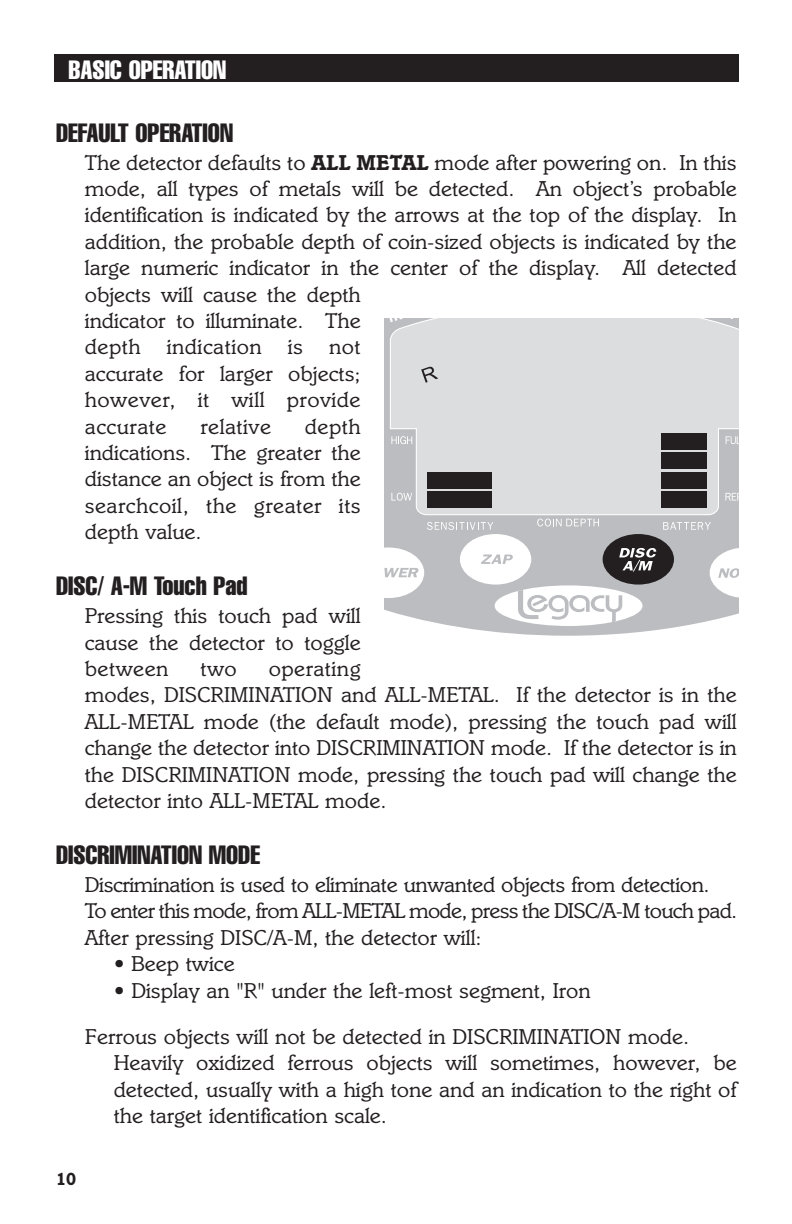
<style>
.page{position:relative;width:792px;height:1224px;background:#fff}
.page>*{position:absolute;margin:0;border:0;box-sizing:border-box;transform-origin:0 0}
.t1{font:extra-condensed 26px "Helvetica";color:#231f20}
.t2{font:extra-condensed 26px "Helvetica";color:#fff}
.t3{font:22px/26.4px "Italia";color:#231f20}
.t4{font:22px "Italia";letter-spacing:.02em;color:#231f20}
.t5{font:700 18px "Italia";color:#231f20}
.s1{font-weight:700}
</style>
<div class="page">
<div style="left:54px;top:55px;width:684px;height:27px;background:#231f20"></div>
<svg style="left:384px;top:319px;width:354px;height:317px;background:#c2c3c6"></svg>
<div style="left:460px;top:534px;width:71px;height:51px;background:#fff;border-radius:50%"></div>
<div style="left:602px;top:534px;width:71px;height:51px;background:#231f20;border-radius:50%"></div>
<svg style="left:384px;top:548px;width:40px;height:50px"></svg>
<svg style="left:481px;top:555px;width:32px;height:9px"></svg>
<svg style="left:709px;top:548px;width:29px;height:50px"></svg>
<svg style="left:619px;top:548px;width:37px;height:24px"></svg>
<svg style="left:427px;top:522px;width:66px;height:8px"></svg>
<svg style="left:663px;top:522px;width:47px;height:8px"></svg>
<svg style="left:537px;top:518px;width:62px;height:9px"></svg>
<svg style="left:389px;top:319px;width:349px;height:197px;background:#d9dadc"></svg>
<div style="left:428px;top:491px;width:63px;height:17px;background:#231f20"></div>
<div style="left:428px;top:472px;width:63px;height:17px;background:#231f20"></div>
<div style="left:661px;top:491px;width:46px;height:17px;background:#231f20"></div>
<div style="left:661px;top:472px;width:46px;height:17px;background:#231f20"></div>
<div style="left:661px;top:452px;width:46px;height:17px;background:#231f20"></div>
<div style="left:661px;top:433px;width:46px;height:17px;background:#231f20"></div>
<svg style="left:421px;top:367px;width:17px;height:16px"></svg>
<div style="left:494px;top:585px;width:148px;height:41px;background:#fff;border-radius:50%"></div>
<svg style="left:518px;top:590px;width:104px;height:32px"></svg>
<p class="t2" style="left:68px;top:61px;width:159px">BASIC OPERATION</p>
<p class="t1" style="left:56px;top:123px;width:178px">DEFAULT OPERATION</p>
<p class="t3" style="left:85px;top:151px;width:653px">The detector defaults to <span class="s1">ALL METAL</span> mode after powering on. In this mode, all types of metals will be detected. An object’s probable identification is indicated by the arrows at the top of the display. In addition, the probable depth of coin-sized objects is indicated by the large numeric indicator in the center of the display. All detected objects will cause the depth<br>indicator to illuminate. The<br>depth indication is not<br>accurate for larger objects;<br>however, it will provide<br>accurate</p>
<p class="t3" style="left:85px;top:415px;width:277px;text-align:justify;text-indent:220px">depth indications. The greater the distance an object is from the searchcoil, the greater its depth value.</p>
<p class="t1" style="left:56px;top:577px;width:193px">DISC/ A-M Touch Pad</p>
<p class="t3" style="left:85px;top:605px;width:277px;text-align:justify">Pressing this touch pad will cause the detector to toggle between</p>
<p class="t4" style="left:200px;top:418px;width:72px">relative</p>
<p class="t3" style="left:85px;top:657px;width:653px;text-indent:184px">operating<br>modes, DISCRIMINATION and ALL-METAL. If the detector is in the ALL-METAL mode (the default mode), pressing the touch pad will change the detector into DISCRIMINATION mode. If the detector is in the DISCRIMINATION mode, pressing the touch pad will change the detector into ALL-METAL mode.</p>
<p class="t1" style="left:56px;top:845px;width:205px">DISCRIMINATION MODE</p>
<p class="t3" style="left:85px;top:873px;width:653px">Discrimination is used to eliminate unwanted objects from detection.<br>To enter this mode, from ALL-METAL mode, press the DISC/A-M touch pad.<br>After pressing DISC/A-M, the detector will:</p>
<p class="t3" style="left:114px;top:953px;width:122px">• Beep twice</p>
<p class="t3" style="left:85px;top:969px;width:605px;line-height:46.2px;text-indent:29px">• Display an "R" under the left-most segment, Iron<br>Ferrous objects will not be detected in DISCRIMINATION mode.</p>
<p class="t3" style="left:114px;top:1052px;width:624px;text-align:justify">Heavily oxidized ferrous objects will sometimes, however, be detected, usually with a high tone and an indication to the right of the target identification scale.</p>
<p class="t3" style="left:200px;top:657px;width:38px">two</p>
<p class="t5" style="left:56px;top:1173px;width:22px">10</p>
</div>
